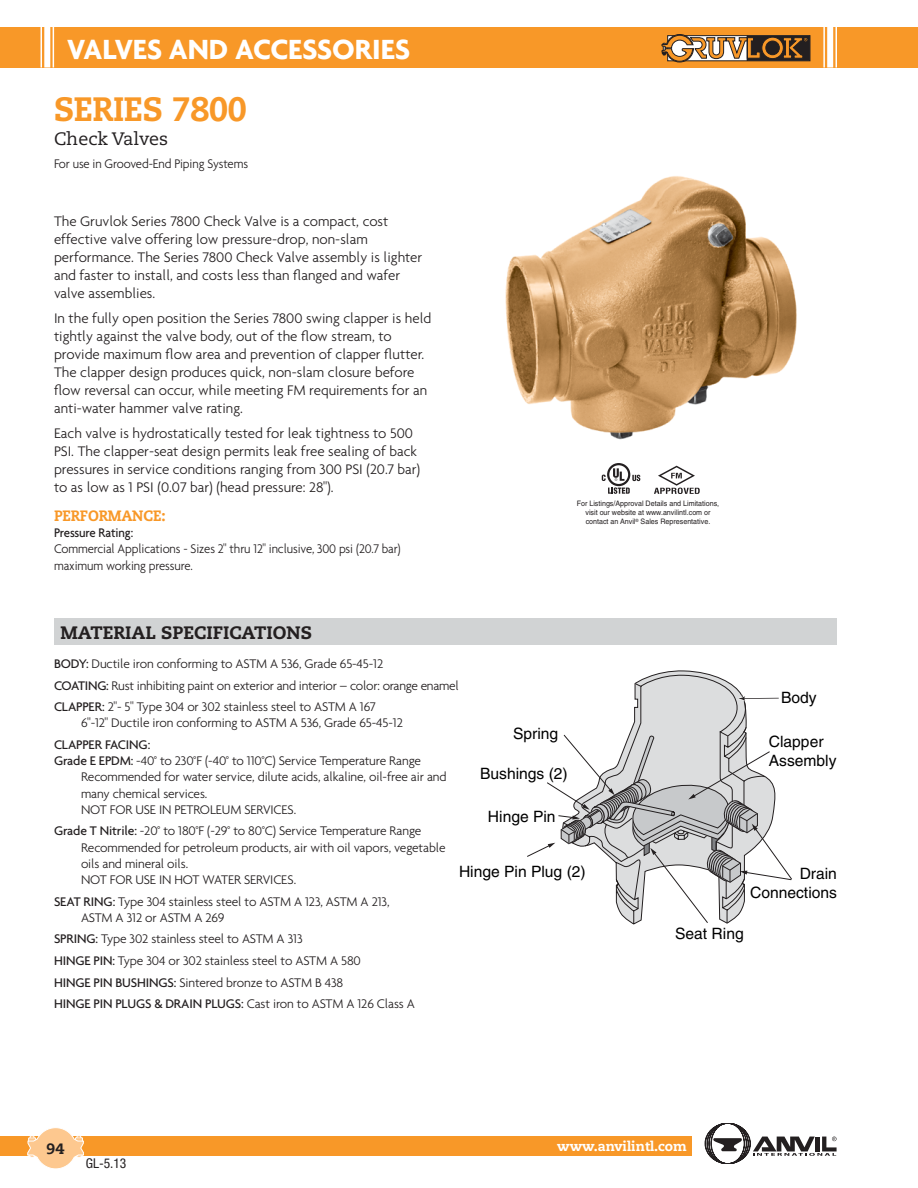
<style>
.page{position:relative;width:918px;height:1188px;background:#fff}
.page>*{position:absolute;margin:0;border:0;box-sizing:border-box;transform-origin:0 0}
.t1{font:800 33.75px "Caecilia";letter-spacing:-.01em;color:#f89828;scale:.95 1}
.t2{font:700 30px "Agenda";color:#fff}
.t3{font:800 18px "Caecilia";color:#231f20}
.t4{font:18px "Caecilia";color:#231f20}
.t5{font:15.6px/18.8px "Helvetica";color:#000;text-align:right}
.t6{font:300 15px/18px "Agenda";color:#231f20}
.t7{font:800 15px "Caecilia";letter-spacing:-.01em;color:#f89828;scale:.95 1}
.t8{font:800 15px "Caecilia";color:#231f20}
.t9{font:300 13.5px/21.6px "Agenda";letter-spacing:-.01em;color:#231f20}
.t10{font:300 13.5px/16.2px "Agenda";letter-spacing:-.01em;color:#231f20;scale:.95 1}
.t11{font:800 13.5px "Caecilia";color:#fff}
.t12{font:500 13.5px "Agenda";letter-spacing:-.01em;color:#231f20;scale:.95 1}
.t13{font:500 13.5px "Agenda";letter-spacing:-.01em;color:#231f20}
.t14{font:condensed 13.5px "Helvetica Neue";color:#231f20}
.t15{font:7.5px/9px "Helvetica";color:#231f20;text-align:center;scale:.95 1}
.s1{font-weight:500}
</style>
<div class="page">
<div style="left:0;top:27px;width:918px;height:41px;background:#f89828"></div>
<hr style="left:41px;top:27px;width:1px;height:41px;background:#fff">
<hr style="left:53px;top:27px;width:1px;height:41px;background:#fff">
<div style="left:44px;top:27px;width:6px;height:41px;background:#fff"></div>
<hr style="left:823px;top:27px;width:2px;height:41px;background:#fff">
<hr style="left:836px;top:27px;width:1px;height:41px;background:#fff">
<div style="left:827px;top:27px;width:6px;height:41px;background:#fff"></div>
<div style="left:747px;top:36px;width:63px;height:25px;background:#231f20"></div>
<svg style="left:661px;top:34px;width:146px;height:28px"></svg>
<svg style="left:705px;top:1123px;width:131px;height:41px"></svg>
<div style="left:0;top:1136px;width:691px;height:20px;background:#f89828"></div>
<svg style="left:27px;top:1128px;width:57px;height:41px"></svg>
<img style="left:505px;top:176px;width:292px;height:264px">
<div style="left:54px;top:618px;width:783px;height:27px;background:#d1d3d4"></div>
<svg style="left:633px;top:671px;width:97px;height:254px"></svg>
<svg style="left:527px;top:683px;width:265px;height:241px"></svg>
<svg style="left:654px;top:466px;width:46px;height:28px"></svg>
<svg style="left:632px;top:475px;width:8px;height:6px"></svg>
<div style="left:607px;top:463px;width:23px;height:23px;border:2px solid #231f20;border-radius:50%"></div>
<svg style="left:602px;top:475px;width:4px;height:6px"></svg>
<svg style="left:613px;top:468px;width:11px;height:13px"></svg>
<svg style="left:608px;top:487px;width:22px;height:7px"></svg>
<h2 class="t2" style="left:68px;top:31px;width:344px">VALVES AND ACCESSORIES</h2>
<h1 class="t1" style="left:54px;top:88px;width:204px">SERIES 7800</h1>
<h3 class="t4" style="left:54px;top:128px;width:116px">Check Valves</h3>
<p class="t10" style="left:54px;top:155px;width:206px">For use in Grooved-End Piping Systems</p>
<p class="t6" style="left:54px;top:212px;width:370px">The Gruvlok Series 7800 Check Valve is a compact, cost effective valve offering low pressure-drop, non-slam performance. The Series 7800 Check Valve assembly is lighter and faster to install, and costs less than flanged and wafer valve assemblies.</p>
<p class="t6" style="left:54px;top:309px;width:379px">In the fully open position the Series 7800 swing clapper is held tightly against the valve body, out of the flow stream, to provide maximum flow area and prevention of clapper flutter.<br>The clapper design produces quick, non-slam closure before flow reversal can occur, while meeting FM requirements for an anti-water hammer valve rating.</p>
<p class="t6" style="left:54px;top:424px;width:368px">Each valve is hydrostatically tested for leak tightness to 500<br>PSI. The clapper-seat design permits leak free sealing of back pressures in service conditions ranging from 300 PSI (20.7 bar) to as low as 1 PSI (0.07 bar) (head pressure: 28").</p>
<p class="t7" style="left:54px;top:506px;width:119px">PERFORMANCE:</p>
<p class="t12" style="left:54px;top:525px;width:85px">Pressure Rating:</p>
<p class="t10" style="left:54px;top:541px;width:367px">Commercial Applications - Sizes 2" thru 12" inclusive, 300 psi (20.7 bar) maximum working pressure.</p>
<p class="t15" style="left:577px;top:499px;width:152px">For Listings/Approval Details and Limitations, visit our website at www.anvilintl.com or contact an Anvil<sup>®</sup> Sales Representative.</p>
<h3 class="t3" style="left:60px;top:621px;width:253px">MATERIAL SPECIFICATIONS</h3>
<p class="t9" style="left:54px;top:653px;width:406px"><span class="s1">BODY:</span> Ductile iron conforming to ASTM A 536, Grade 65-45-12<br><span class="s1">COATING:</span> Rust inhibiting paint on exterior and interior – color: orange enamel<br><span class="s1">CLAPPER:</span> 2"- 5" Type 304 or 302 stainless steel to ASTM A 167</p>
<p class="t9" style="left:81px;top:712px;width:323px">6"-12" Ductile iron conforming to ASTM A 536, Grade 65-45-12</p>
<p class="t13" style="left:54px;top:736px;width:98px">CLAPPER FACING:</p>
<p class="t9" style="left:54px;top:750px;width:369px"><span class="s1">Grade E EPDM:</span> -40° to 230°F (-40° to 110°C) Service Temperature Range</p>
<p class="t9" style="left:81px;top:766px;width:367px">Recommended for water service, dilute acids, alkaline, oil-free air and</p>
<p class="t9" style="left:81px;top:782px;width:128px">many chemical services.</p>
<p class="t9" style="left:81px;top:798px;width:217px">NOT FOR USE IN PETROLEUM SERVICES.</p>
<p class="t9" style="left:81px;top:823px;width:366px;line-height:16.2px;text-indent:-27px"><span class="s1">Grade T Nitrile:</span> -20° to 180°F (-29° to 80°C) Service Temperature Range Recommended for petroleum products, air with oil vapors, vegetable oils and mineral oils.<br>NOT FOR USE IN HOT WATER SERVICES.</p>
<p class="t9" style="left:81px;top:893px;width:310px;line-height:16.2px;text-indent:-27px"><span class="s1">SEAT RING:</span> Type 304 stainless steel to ASTM A 123, ASTM A 213,<br>ASTM A 312 or ASTM A 269</p>
<p class="t9" style="left:54px;top:928px;width:362px"><span class="s1">SPRING:</span> Type 302 stainless steel to ASTM A 313<br><span class="s1">HINGE PIN:</span> Type 304 or 302 stainless steel to ASTM A 580<br><span class="s1">HINGE PIN BUSHINGS:</span> Sintered bronze to ASTM B 438<br><span class="s1">HINGE PIN PLUGS &amp; DRAIN PLUGS:</span> Cast iron to ASTM A 126 Class A</p>
<p class="t5" style="left:781px;top:688px;width:37px">Body</p>
<p class="t5" style="left:513px;top:724px;width:47px">Spring</p>
<p class="t5" style="left:480px;top:764px;width:89px">Bushings (2)</p>
<p class="t5" style="left:488px;top:807px;width:69px">Hinge Pin</p>
<p class="t5" style="left:769px;top:732px;width:69px;text-align:left">Clapper<br>Assembly</p>
<p class="t5" style="left:459px;top:863px;width:128px">Hinge Pin Plug (2)</p>
<p class="t5" style="left:750px;top:864px;width:88px">Drain<br>Connections</p>
<p class="t5" style="left:675px;top:925px;width:70px">Seat Ring</p>
<p class="t8" style="left:47px;top:1139px;width:19px">94</p>
<p class="t11" style="left:557px;top:1138px;width:131px">www.anvilintl.com</p>
<p class="t14" style="left:86px;top:1156px;width:42px">GL-5.13</p>
</div>
